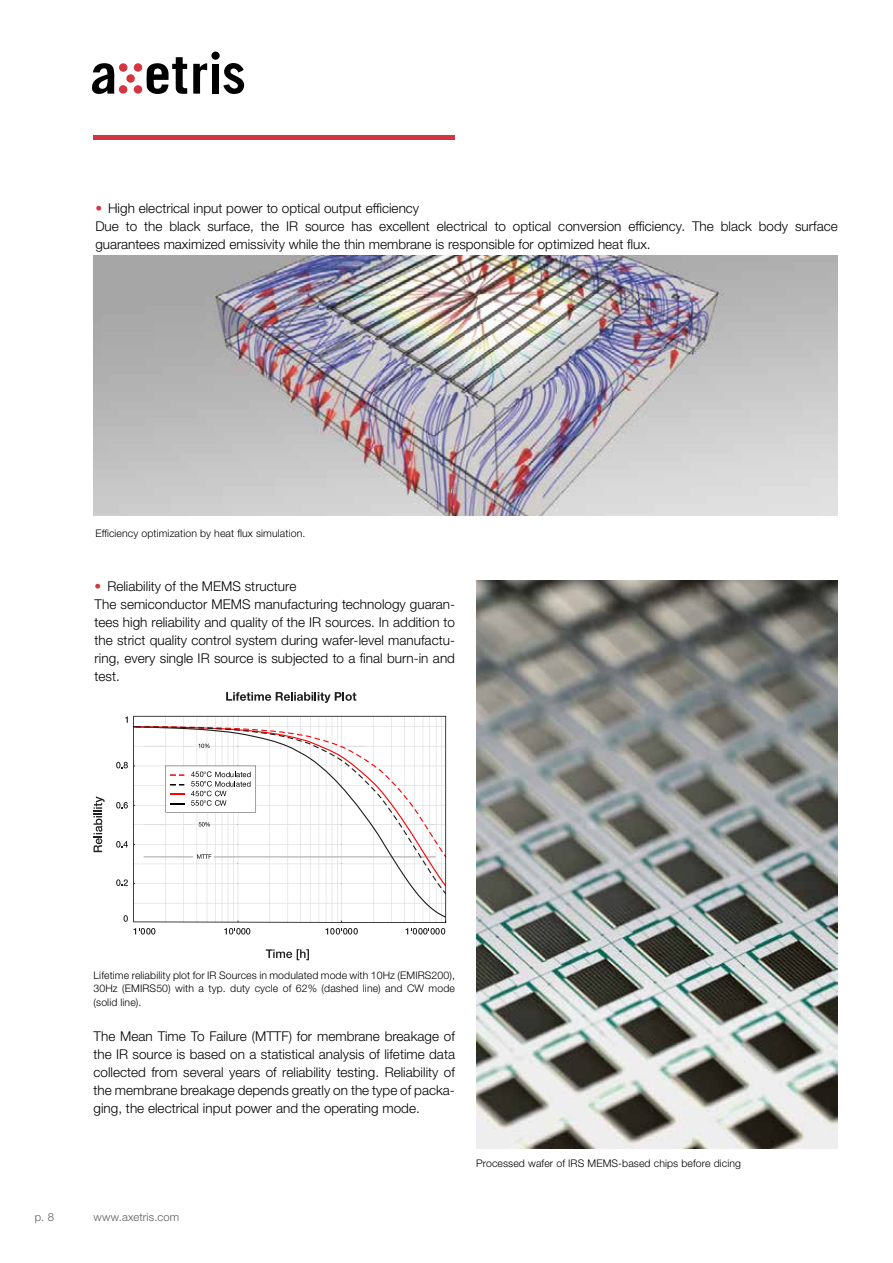
<style>
.page{position:relative;width:893px;height:1263px;background:#fff}
.page>*{position:absolute;margin:0;border:0;box-sizing:border-box;transform-origin:0 0}
.t1{font:300 13.5px/18px "Helvetica Neue LTW1 G";color:#000}
.t2{font:300 11.25px "Helvetica Neue LTW1 G";letter-spacing:.01em;color:#605d5a}
.t3{font:300 10.5px/13.5px "Helvetica Neue LTW1 G";letter-spacing:.01em;color:#000;text-align:justify}
.s1{color:#d33641}
</style>
<div class="page">
<div style="left:211px;top:52px;width:9px;height:8px;background:#000;border-radius:50%"></div>
<div style="left:119px;top:63px;width:8px;height:9px;background:#d33641;border-radius:50%"></div>
<div style="left:134px;top:63px;width:8px;height:9px;background:#d33641;border-radius:50%"></div>
<div style="left:126px;top:74px;width:9px;height:9px;background:#d33641;border-radius:50%"></div>
<div style="left:119px;top:85px;width:8px;height:9px;background:#d33641;border-radius:50%"></div>
<div style="left:134px;top:85px;width:8px;height:9px;background:#d33641;border-radius:50%"></div>
<svg style="left:193px;top:63px;width:14px;height:31px"></svg>
<svg style="left:223px;top:63px;width:21px;height:31px"></svg>
<div style="left:212px;top:64px;width:7px;height:30px;background:#000"></div>
<svg style="left:92px;top:63px;width:23px;height:31px"></svg>
<svg style="left:146px;top:57px;width:41px;height:37px"></svg>
<hr style="left:93px;top:136px;width:362px;height:4px;background:#d33641">
<img style="left:94px;top:256px;width:744px;height:259px">
<img style="left:476px;top:580px;width:362px;height:569px">
<svg style="left:406px;top:928px;width:39px;height:6px"></svg>
<svg style="left:325px;top:928px;width:33px;height:6px"></svg>
<svg style="left:224px;top:928px;width:26px;height:6px"></svg>
<svg style="left:133px;top:928px;width:22px;height:6px"></svg>
<svg style="left:124px;top:915px;width:4px;height:7px"></svg>
<svg style="left:116px;top:841px;width:12px;height:6px"></svg>
<svg style="left:116px;top:802px;width:12px;height:6px"></svg>
<svg style="left:116px;top:762px;width:12px;height:6px"></svg>
<svg style="left:125px;top:716px;width:3px;height:7px"></svg>
<svg style="left:116px;top:879px;width:12px;height:7px"></svg>
<svg style="left:266px;top:949px;width:43px;height:11px"></svg>
<svg style="left:226px;top:692px;width:130px;height:11px"></svg>
<svg style="left:94px;top:796px;width:11px;height:56px"></svg>
<svg style="left:134px;top:716px;width:312px;height:206px"></svg>
<p class="t1" style="left:95px;top:199px;width:744px"><span class="s1">•</span> High electrical input power to optical output efficiency<br>Due to the black surface, the IR source has excellent electrical to optical conversion efficiency. The black body surface guarantees maximized emissivity while the thin membrane is responsible for optimized heat flux.</p>
<p class="t3" style="left:95px;top:526px;width:211px">Efficiency optimization by heat flux simulation.</p>
<p class="t1" style="left:95px;top:577px;width:362px"><span class="s1">•</span> Reliability of the MEMS structure<br>The semiconductor MEMS manufacturing technology guaran&shy;tees high reliability and quality of the IR sources. In addition to the strict quality control system during wafer-level manufactu&shy;ring, every single IR source is subjected to a final burn-in and test.</p>
<p class="t3" style="left:94px;top:968px;width:363px">Lifetime reliability plot for IR Sources in modulated mode with 10Hz (EMIRS200), 30Hz (EMIRS50) with a typ. duty cycle of 62% (dashed line) and CW mode (solid line).</p>
<p class="t1" style="left:94px;top:1027px;width:363px;text-align:justify">The Mean Time To Failure (MTTF) for membrane breakage of the IR source is based on a statistical analysis of lifetime data collected from several years of reliability testing. Reliability of the membrane breakage depends greatly on the type of packa&shy;ging, the electrical input power and the operating mode.</p>
<p class="t2" style="left:35px;top:1210px;width:21px">p. 8</p>
<p class="t2" style="left:94px;top:1210px;width:87px">www.axetris.com</p>
<p class="t3" style="left:476px;top:1156px;width:266px">Processed wafer of IRS MEMS-based chips before dicing</p>
</div>
